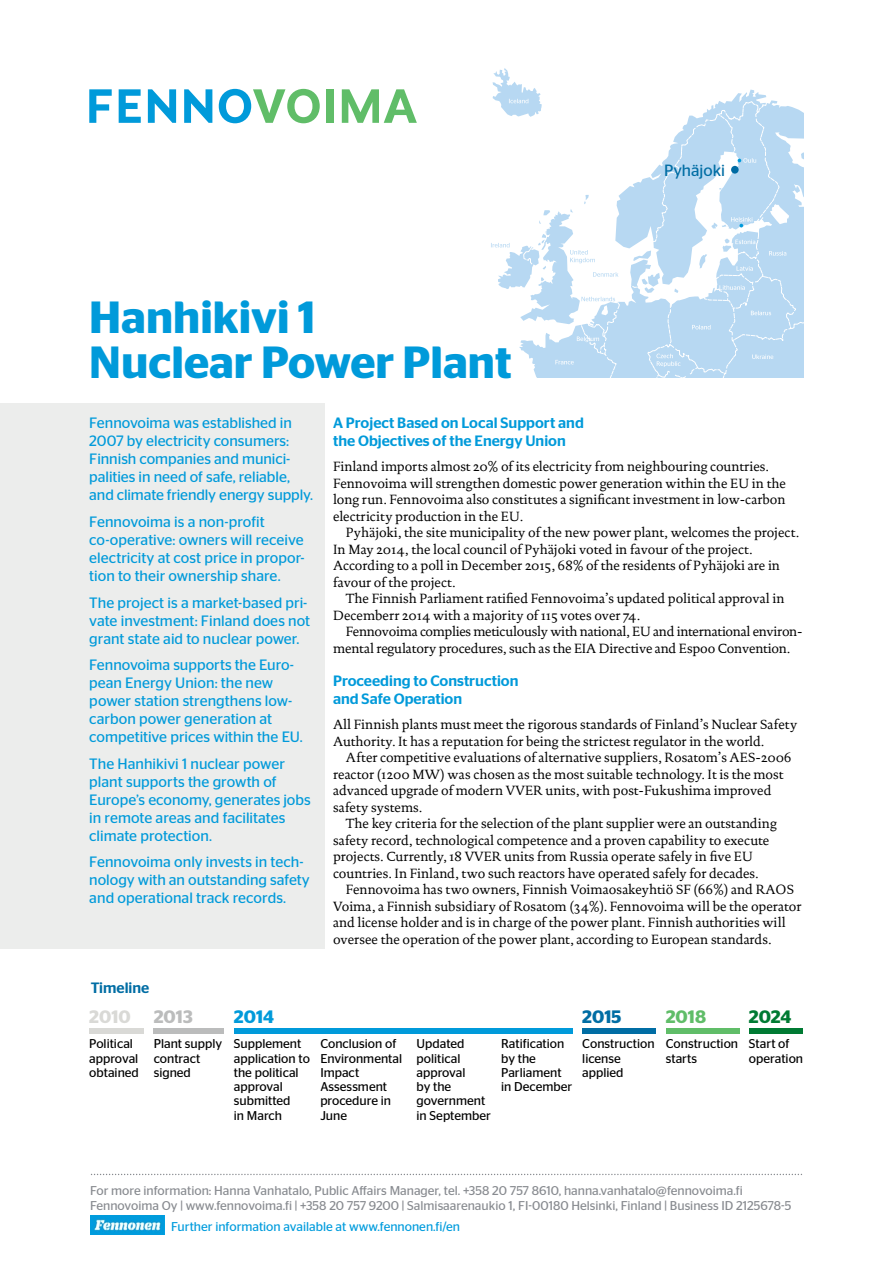
<style>
.page{position:relative;width:893px;height:1263px;background:#fff}
.page>*{position:absolute;margin:0;border:0;box-sizing:border-box;transform-origin:0 0}
.t1{font:600 45px/45px "Stag Sans";color:#009ada}
.t2{font:600 18px "Stag Sans";color:#d9d9d6}
.t3{font:600 18px "Stag Sans";color:#bbbcbc}
.t4{font:600 18px "Stag Sans";color:#60bd68}
.t5{font:600 18px "Stag Sans";color:#007a33}
.t6{font:600 18px "Stag Sans";color:#006da4}
.t7{font:600 18px "Stag Sans";color:#009ada}
.t8{font:16.2px "Stag Sans";color:#006da4}
.t9{font:15px/18px "Stag Sans";color:#009ada}
.t10{font:500 15px/18px "Stag Sans";color:#009ada}
.t11{font:500 15px "Stag Sans";color:#006da4}
.t12{font:13.5px/16.5px "DTL Documenta ST";color:#000}
.t13{font:12.75px/14.2px "Stag Sans";color:#000}
.t14{font:12.75px/15.3px "Stag Sans";color:#888b90}
.t15{font:12.75px "Stag Sans";color:#009cdd}
</style>
<div class="page">
<div style="left:0;top:403px;width:325px;height:545px;background:#ecedec"></div>
<svg style="left:92px;top:1174px;width:710px;height:1px"></svg>
<svg style="left:491px;top:68px;width:284px;height:310px"></svg>
<svg style="left:491px;top:243px;width:19px;height:4px"></svg>
<svg style="left:509px;top:99px;width:19px;height:4px"></svg>
<svg style="left:555px;top:101px;width:249px;height:277px"></svg>
<svg style="left:523px;top:245px;width:12px;height:23px"></svg>
<img style="left:91px;top:1216px;width:74px;height:18px">
<div style="left:89px;top:1028px;width:55px;height:5px;background:#d9d9d6"></div>
<div style="left:154px;top:1028px;width:70px;height:5px;background:#bbbcbc"></div>
<div style="left:582px;top:1028px;width:74px;height:5px;background:#006da4"></div>
<div style="left:666px;top:1028px;width:73px;height:5px;background:#60bd68"></div>
<div style="left:749px;top:1028px;width:53px;height:5px;background:#007a33"></div>
<div style="left:234px;top:1028px;width:339px;height:5px;background:#009ada"></div>
<svg style="left:342px;top:89px;width:75px;height:34px"></svg>
<svg style="left:89px;top:89px;width:23px;height:34px"></svg>
<svg style="left:119px;top:89px;width:22px;height:34px"></svg>
<svg style="left:184px;top:89px;width:28px;height:34px"></svg>
<div style="left:326px;top:89px;width:7px;height:34px;background:#60bd68"></div>
<svg style="left:219px;top:89px;width:101px;height:34px"></svg>
<svg style="left:148px;top:89px;width:28px;height:34px"></svg>
<p class="t8" style="left:664px;top:161px;width:62px">Pyhäjoki</p>
<h1 class="t1" style="left:89px;top:295px;width:424px">Hanhikivi 1<br>Nuclear Power Plant</h1>
<p class="t10" style="left:333px;top:414px;width:252px">A Project Based on Local Support and the Objectives of the Energy Union</p>
<p class="t12" style="left:333px;top:459px;width:454px">Finland imports almost 20% of its electricity from neighbouring countries.<br>Fennovoima will strengthen domestic power generation within the EU in the long run. Fennovoima also constitutes a significant investment in low-carbon electricity production in the EU.</p>
<p class="t12" style="left:333px;top:525px;width:468px;text-indent:13px">Pyhäjoki, the site municipality of the new power plant, welcomes the project.<br>In May 2014, the local council of Pyhäjoki voted in favour of the project.<br>According to a poll in December 2015, 68% of the residents of Pyhäjoki are in favour of the project.</p>
<p class="t12" style="left:333px;top:591px;width:453px;text-indent:13px">The Finnish Parliament ratified Fennovoima’s updated political approval in<br>Decemberr 2014 with a majority of 115 votes over 74.</p>
<p class="t12" style="left:333px;top:624px;width:471px;text-indent:13px">Fennovoima complies meticulously with national, EU and international environ&shy;mental regulatory procedures, such as the EIA Directive and Espoo Convention.</p>
<p class="t10" style="left:333px;top:672px;width:187px">Proceeding to Construction and Safe Operation</p>
<p class="t12" style="left:333px;top:717px;width:466px">All Finnish plants must meet the rigorous standards of Finland’s Nuclear Safety<br>Authority. It has a reputation for being the strictest regulator in the world.</p>
<p class="t12" style="left:333px;top:750px;width:460px;text-indent:13px">After competitive evaluations of alternative suppliers, Rosatom’s AES-2006 reactor (1200 MW) was chosen as the most suitable technology. It is the most advanced upgrade of modern VVER units, with post-Fukushima improved safety systems.</p>
<p class="t12" style="left:333px;top:815px;width:445px;text-indent:13px">The key criteria for the selection of the plant supplier were an outstanding safety record, technological competence and a proven capability to execute projects. Currently, 18 VVER units from Russia operate safely in five EU countries. In Finland, two such reactors have operated safely for decades.</p>
<p class="t12" style="left:333px;top:881px;width:470px;text-indent:13px">Fennovoima has two owners, Finnish Voimaosakeyhtiö SF (66%) and RAOS Voima, a Finnish subsidiary of Rosatom (34%). Fennovoima will be the operator and license holder and is in charge of the power plant. Finnish authorities will oversee the operation of the power plant, according to European standards.</p>
<p class="t9" style="left:89px;top:414px;width:225px">Fennovoima was established in 2007 by electricity consumers:<br>Finnish companies and munici&shy;palities in need of safe, reliable, and climate friendly energy supply.</p>
<p class="t9" style="left:89px;top:513px;width:217px">Fennovoima is a non-profit co-operative: owners will receive electricity at cost price in propor&shy;tion to their ownership share.</p>
<p class="t9" style="left:89px;top:593px;width:222px">The project is a market-based pri&shy;vate investment: Finland does not grant state aid to nuclear power.</p>
<p class="t9" style="left:89px;top:656px;width:215px">Fennovoima supports the Euro&shy;pean Energy Union: the new power station strengthens low&shy;carbon power generation at competitive prices within the EU.</p>
<p class="t9" style="left:89px;top:754px;width:223px">The Hanhikivi 1 nuclear power plant supports the growth of<br>Europe’s economy, generates jobs in remote areas and facilitates climate protection.</p>
<p class="t9" style="left:89px;top:853px;width:222px">Fennovoima only invests in tech&shy;nology with an outstanding safety and operational track records.</p>
<p class="t11" style="left:91px;top:979px;width:60px">Timeline</p>
<h2 class="t2" style="left:89px;top:1006px;width:43px">2010</h2>
<p class="t13" style="left:89px;top:1037px;width:51px">Political approval obtained</p>
<h2 class="t3" style="left:154px;top:1006px;width:41px">2013</h2>
<h2 class="t4" style="left:666px;top:1006px;width:42px">2018</h2>
<p class="t13" style="left:666px;top:1037px;width:74px">Construction starts</p>
<h2 class="t7" style="left:234px;top:1006px;width:42px">2014</h2>
<h2 class="t6" style="left:582px;top:1006px;width:41px">2015</h2>
<p class="t13" style="left:582px;top:1037px;width:74px">Construction license applied</p>
<p class="t13" style="left:320px;top:1037px;width:83px">Conclusion of<br>Environmental<br>Impact<br>Assessment procedure in<br>June</p>
<p class="t13" style="left:234px;top:1037px;width:78px">Supplement application to the political approval submitted<br>in March</p>
<p class="t13" style="left:417px;top:1037px;width:76px">Updated political approval<br>by the government in September</p>
<p class="t13" style="left:501px;top:1037px;width:72px">Ratification by the<br>Parliament in December</p>
<p class="t13" style="left:154px;top:1037px;width:70px">Plant supply contract signed</p>
<h2 class="t5" style="left:749px;top:1006px;width:44px">2024</h2>
<p class="t13" style="left:749px;top:1037px;width:56px">Start of operation</p>
<p class="t14" style="left:90px;top:1182px;width:703px">For more information: Hanna Vanhatalo, Public Affairs Manager, tel. +358 20 757 8610, hanna.vanhatalo@fennovoima.fi<br>Fennovoima Oy | www.fennovoima.fi | +358 20 757 9200 | Salmisaarenaukio 1, FI-00180 Helsinki, Finland | Business ID 2125678-5</p>
<p class="t15" style="left:171px;top:1219px;width:290px">Further information available at www.fennonen.fi/en</p>
</div>
